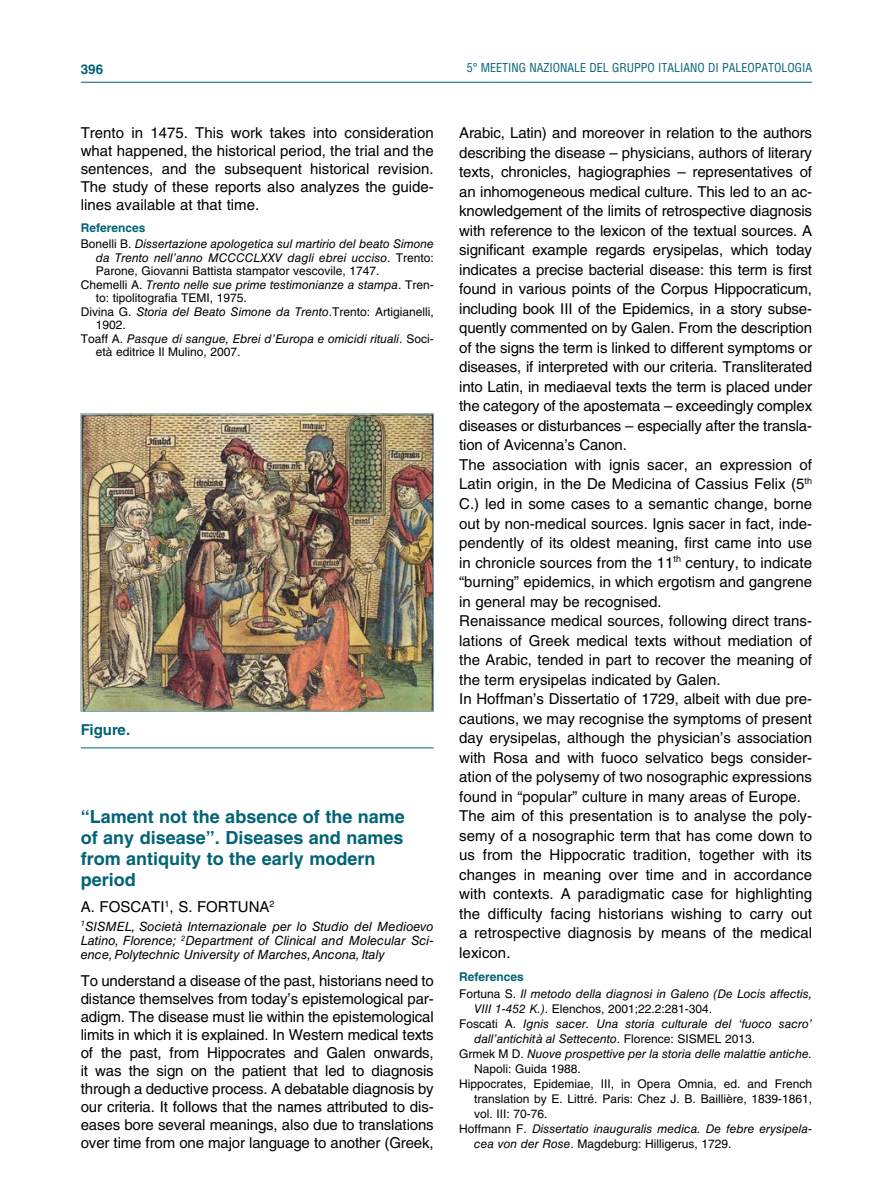
<style>
.page{position:relative;width:893px;height:1191px;background:#fff}
.page>*{position:absolute;margin:0;border:0;box-sizing:border-box;transform-origin:0 0}
.t1{font:700 18px/21px "Helvetica LT Std";color:#006375}
.t2{font:15px/19.5px "Helvetica LT Std";color:#000;text-align:justify}
.t3{font:700 15px "Helvetica LT Std";color:#006375}
.t4{font:700 13.5px "Helvetica LT Std";color:#006375}
.t5{font:italic 12.75px/14.2px "Helvetica LT Std";color:#000;text-align:justify}
.t6{font:italic 12px/15.6px "Helvetica LT Std";color:#000}
.t7{font:12px "Helvetica LT Std";color:#000}
.t8{font:condensed 12px "Helvetica LT Std";color:#006375}
.s1{font-weight:700;font-style:normal;color:#006375}
.s2{font-style:normal}
.s3{font-style:italic}
</style>
<div class="page">
<hr style="left:81px;top:82px;width:731px;height:1px;background:#006375">
<img style="left:83px;top:416px;width:349px;height:293px">
<div style="left:81px;top:414px;width:353px;height:297px;border:1px solid #72aab7"></div>
<hr style="left:81px;top:747px;width:353px;height:1px;background:#006375">
<p class="t4" style="left:81px;top:61px;width:24px">396</p>
<p class="t8" style="left:467px;top:61px;width:347px">5° MEETING NAZIONALE DEL GRUPPO ITALIANO DI PALEOPATOLOGIA</p>
<p class="t2" style="left:81px;top:124px;width:354px;line-height:18px">Trento in 1475. This work takes into consideration what happened, the historical period, the trial and the sentences, and the subsequent historical revision.<br>The study of these reports also analyzes the guide&shy;lines available at that time.</p>
<p class="t6" style="left:81px;top:220px;width:354px"><span class="s1">References<br></span><span class="s2">Bonelli B.</span> Dissertazione apologetica sul martirio del beato Simone</p>
<p class="t6" style="left:96px;top:249px;width:340px">da Trento nell’anno MCCCCLXXV dagli ebrei ucciso<span class="s2">. Trento:</span></p>
<p class="t7" style="left:96px;top:264px;width:285px">Parone, Giovanni Battista stampator vescovile, 1747.</p>
<p class="t6" style="left:81px;top:276px;width:354px"><span class="s2">Chemelli A.</span> Trento nelle sue prime testimonianze a stampa<span class="s2">. Tren-</span></p>
<p class="t7" style="left:96px;top:291px;width:153px">to: tipolitografia TEMI, 1975.</p>
<p class="t7" style="left:81px;top:304px;width:354px">Divina G. <span class="s3">Storia del Beato Simone da Trento</span>.Trento: Artigianelli,</p>
<p class="t7" style="left:96px;top:318px;width:32px">1902.</p>
<p class="t6" style="left:81px;top:330px;width:354px"><span class="s2">Toaff A.</span> Pasque di sangue, Ebrei d’Europa e omicidi rituali<span class="s2">. Soci-</span></p>
<p class="t7" style="left:96px;top:345px;width:146px">età editrice Il Mulino, 2007.</p>
<p class="t3" style="left:81px;top:720px;width:51px">Figure.</p>
<p class="t1" style="left:81px;top:805px;width:326px">“Lament not the absence of the name of any disease”. Diseases and names from antiquity to the early modern period</p>
<p class="t2" style="left:81px;top:897px;width:195px">A. FOSCATI<sup>1</sup>, S. FORTUNA<sup>2</sup></p>
<p class="t5" style="left:81px;top:919px;width:354px"><sup>1</sup>SISMEL, Società Internazionale per lo Studio del Medioevo Latino, Florence; <sup>2</sup>Department of Clinical and Molecular Sci&shy;ence, Polytechnic University of Marches, Ancona, Italy</p>
<p class="t2" style="left:81px;top:971px;width:354px;line-height:18px">To understand a disease of the past, historians need to distance themselves from today’s epistemological par&shy;adigm. The disease must lie within the epistemological limits in which it is explained. In Western medical texts of the past, from Hippocrates and Galen onwards, it was the sign on the patient that led to diagnosis through a deductive process. A debatable diagnosis by our criteria. It follows that the names attributed to dis&shy;eases bore several meanings, also due to translations over time from one major language to another (Greek,</p>
<p class="t2" style="left:459px;top:123px;width:354px;text-align:left">Arabic, Latin) and moreover in relation to the authors describing the disease – physicians, authors of literary texts, chronicles, hagiographies – representatives of an inhomogeneous medical culture. This led to an ac&shy;knowledgement of the limits of retrospective diagnosis with reference to the lexicon of the textual sources. A significant example regards erysipelas, which today indicates a precise bacterial disease: this term is first found in various points of the Corpus Hippocraticum, including book III of the Epidemics, in a story subse&shy;quently commented on by Galen. From the description of the signs the term is linked to different symptoms or diseases, if interpreted with our criteria. Transliterated into Latin, in mediaeval texts the term is placed under the category of the apostemata – exceedingly complex diseases or disturbances – especially after the transla&shy;tion of Avicenna’s Canon.<br>The association with ignis sacer, an expression of Latin origin, in the De Medicina of Cassius Felix (5<sup>th </sup>C.) led in some cases to a semantic change, borne out by non-medical sources. Ignis sacer in fact, inde&shy;pendently of its oldest meaning, first came into use in chronicle sources from the 11<sup>th</sup> century, to indicate “burning” epidemics, in which ergotism and gangrene in general may be recognised.<br>Renaissance medical sources, following direct trans&shy;lations of Greek medical texts without mediation of the Arabic, tended in part to recover the meaning of the term erysipelas indicated by Galen.<br>In Hoffman’s Dissertatio of 1729, albeit with due pre&shy;cautions, we may recognise the symptoms of present day erysipelas, although the physician’s association with Rosa and with fuoco selvatico begs consider&shy;ation of the polysemy of two nosographic expressions found in “popular” culture in many areas of Europe.<br>The aim of this presentation is to analyse the poly&shy;semy of a nosographic term that has come down to us from the Hippocratic tradition, together with its changes in meaning over time and in accordance with contexts. A paradigmatic case for highlighting the difficulty facing historians wishing to carry out a retrospective diagnosis by means of the medical lexicon.</p>
<p class="t6" style="left:459px;top:968px;width:354px;line-height:17.1px"><span class="s1">References<br></span><span class="s2">Fortuna S.</span> Il metodo della diagnosi in Galeno (De Locis affectis,</p>
<p class="t7" style="left:474px;top:1002px;width:240px"><span class="s3">VIII 1-452 K.)</span>. Elenchos, 2001;22.2:281-304.</p>
<p class="t6" style="left:459px;top:1016px;width:354px"><span class="s2">Foscati A.</span> Ignis sacer. Una storia culturale del ‘fuoco sacro’</p>
<p class="t6" style="left:474px;top:1031px;width:283px">dall’antichità al Settecento<span class="s2">. Florence: SISMEL 2013.</span></p>
<p class="t6" style="left:459px;top:1046px;width:354px"><span class="s2">Grmek M D.</span> Nuove prospettive per la storia delle malattie antiche.</p>
<p class="t7" style="left:474px;top:1062px;width:108px">Napoli: Guida 1988.</p>
<p class="t7" style="left:459px;top:1077px;width:354px">Hippocrates, Epidemiae, III, in Opera Omnia, ed. and French</p>
<p class="t7" style="left:474px;top:1092px;width:340px">translation by E. Littré. Paris: Chez J. B. Baillière, 1839-1861,</p>
<p class="t7" style="left:474px;top:1107px;width:75px">vol. III: 70-76.</p>
<p class="t6" style="left:459px;top:1121px;width:354px"><span class="s2">Hoffmann F.</span> Dissertatio inauguralis medica. De febre erysipela-</p>
<p class="t7" style="left:474px;top:1137px;width:259px"><span class="s3">cea von der Rose</span>. Magdeburg: Hilligerus, 1729.</p>
</div>
